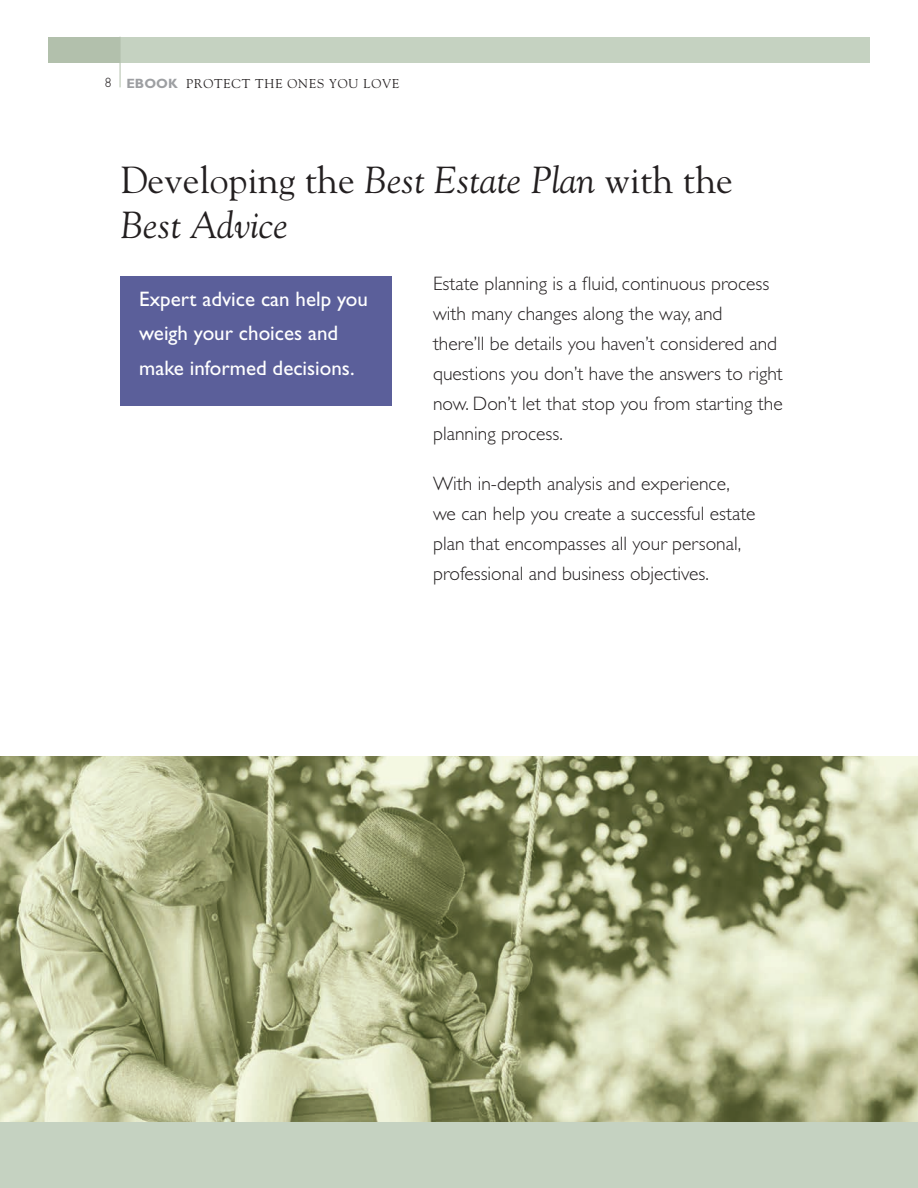
<style>
.page{position:relative;width:918px;height:1188px;background:#fff}
.page>*{position:absolute;margin:0;border:0;box-sizing:border-box;transform-origin:0 0}
.t1{font:italic 37.5px/45px "Goudy Std";color:#231f20}
.t2{font:21px/34.5px "Gill Sans Std";color:#fff}
.t3{font:300 19.5px/30px "Gill Sans Std";color:#231f20}
.t4{font:12.75px "Goudy Std";letter-spacing:.07em;color:#231f20}
.s1{font-family:"Gill Sans Std";font-weight:300;font-size:13.5px}
.s2{font-family:"Gill Sans Std";font-weight:700;font-size:13.5px;color:#9d9fa2}
.s3{font-style:normal}
</style>
<div class="page">
<div style="left:48px;top:37px;width:72px;height:26px;background:#b2c0ac"></div>
<div style="left:120px;top:37px;width:750px;height:25px;background:#c5d2c1"></div>
<hr style="left:120px;top:37px;width:1px;height:50px;background:#b2c0ac">
<div style="left:0;top:1121px;width:918px;height:67px;background:#c5d2c1"></div>
<img style="left:0;top:756px;width:918px;height:365px">
<div style="left:120px;top:277px;width:272px;height:129px;background:#5b5f9a"></div>
<p class="t4" style="left:105px;top:76px;width:296px"><span class="s1">8</span> <span class="s2">EBOOK</span> PROTECT THE ONES YOU LOVE</p>
<h1 class="t1" style="left:120px;top:157px;width:614px"><span class="s3">Developing the</span> Best Estate Plan <span class="s3">with the<br></span>Best Advice</h1>
<p class="t2" style="left:139px;top:282px;width:230px">Expert advice can help you weigh your choices and make informed decisions.</p>
<p class="t3" style="left:433px;top:269px;width:351px">Estate planning is a fluid, continuous process with many changes along the way, and<br>there’ll be details you haven’t considered and questions you don’t have the answers to right now. Don’t let that stop you from starting the planning process.</p>
<p class="t3" style="left:433px;top:469px;width:324px">With in-depth analysis and experience, we can help you create a successful estate plan that encompasses all your personal, professional and business objectives.</p>
</div>
